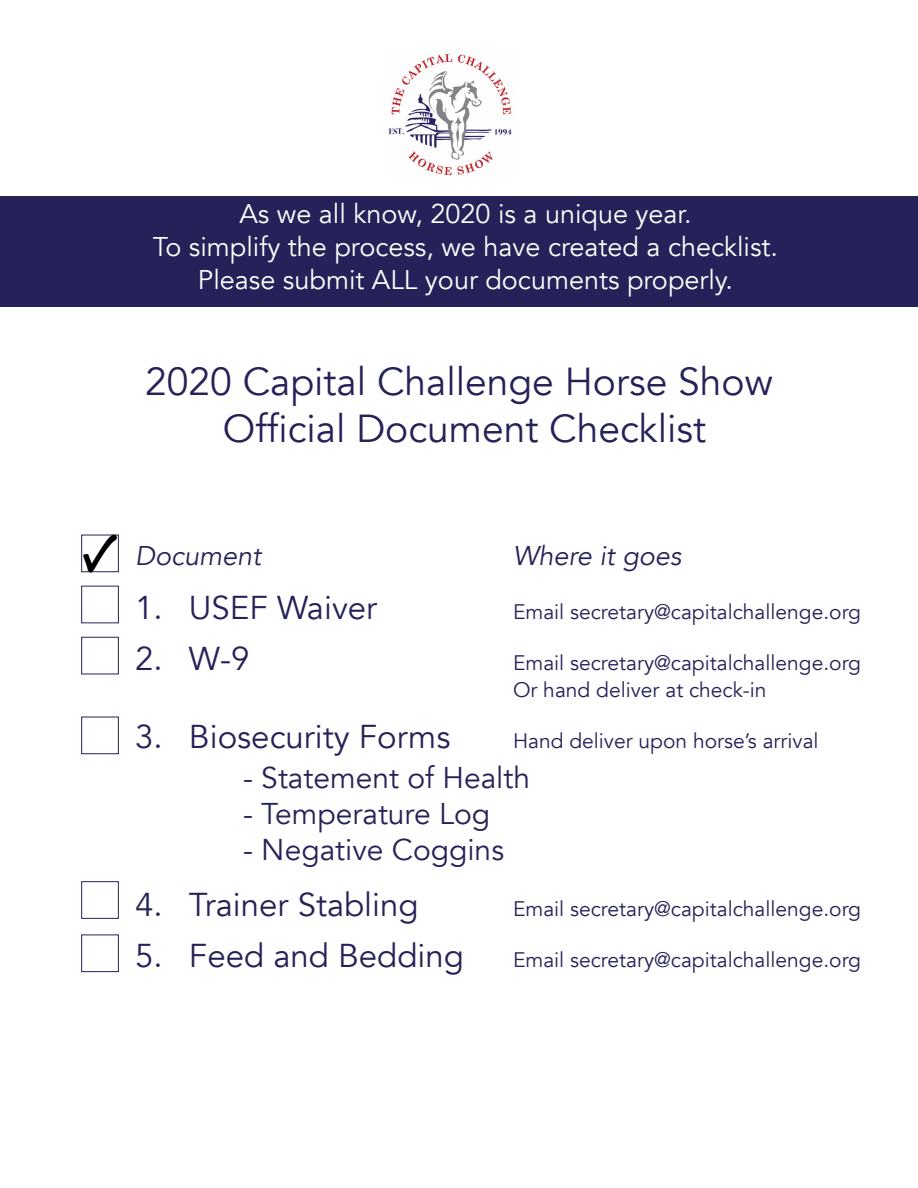
<style>
.page{position:relative;width:918px;height:1188px;background:#fff}
.page>*{position:absolute;margin:0;border:0;box-sizing:border-box;transform-origin:0 0}
.t1{font:39px "Avenir";color:#242258}
.t2{font:33px "Avenir";color:#242258}
.t3{font:30px "Avenir";color:#242258}
.t4{font:27px "Avenir";color:#fff}
.t5{font:italic 27px "Avenir";color:#242258}
.t6{font:21px "Avenir";color:#242258}
</style>
<div class="page">
<div style="left:0;top:196px;width:918px;height:111px;background:#242258"></div>
<img style="left:388px;top:54px;width:124px;height:122px">
<div style="left:81px;top:586px;width:38px;height:37px;border:1px solid #242258"></div>
<div style="left:81px;top:637px;width:38px;height:37px;border:1px solid #242258"></div>
<div style="left:81px;top:717px;width:38px;height:37px;border:1px solid #242258"></div>
<img style="left:81px;top:534px;width:38px;height:39px">
<div style="left:81px;top:881px;width:38px;height:38px;border:1px solid #242258"></div>
<div style="left:81px;top:935px;width:38px;height:37px;border:1px solid #242258"></div>
<p class="t4" style="left:239px;top:198px;width:454px">As we all know, 2020 is a unique year.</p>
<p class="t4" style="left:153px;top:231px;width:627px">To simplify the process, we have created a checklist.</p>
<p class="t4" style="left:198px;top:264px;width:537px">Please submit ALL your documents properly.</p>
<p class="t1" style="left:145px;top:358px;width:629px">2020 Capital Challenge Horse Show</p>
<p class="t1" style="left:223px;top:405px;width:485px">Official Document Checklist</p>
<p class="t5" style="left:135px;top:540px;width:128px">Document</p>
<p class="t5" style="left:513px;top:540px;width:170px">Where it goes</p>
<p class="t2" style="left:135px;top:588px;width:244px">1. USEF Waiver</p>
<p class="t6" style="left:513px;top:600px;width:350px">Email secretary@capitalchallenge.org</p>
<p class="t2" style="left:135px;top:639px;width:116px">2. W-9</p>
<p class="t6" style="left:513px;top:651px;width:350px">Email secretary@capitalchallenge.org</p>
<p class="t6" style="left:513px;top:678px;width:255px">Or hand deliver at check-in</p>
<p class="t2" style="left:135px;top:717px;width:317px">3. Biosecurity Forms</p>
<p class="t6" style="left:513px;top:729px;width:307px">Hand deliver upon horse’s arrival</p>
<p class="t3" style="left:243px;top:760px;width:289px">- Statement of Health</p>
<p class="t3" style="left:243px;top:796px;width:249px">- Temperature Log</p>
<p class="t3" style="left:243px;top:832px;width:263px">- Negative Coggins</p>
<p class="t2" style="left:135px;top:885px;width:285px">4. Trainer Stabling</p>
<p class="t6" style="left:513px;top:896px;width:350px">Email secretary@capitalchallenge.org</p>
<p class="t2" style="left:135px;top:936px;width:331px">5. Feed and Bedding</p>
<p class="t6" style="left:513px;top:947px;width:350px">Email secretary@capitalchallenge.org</p>
</div>
